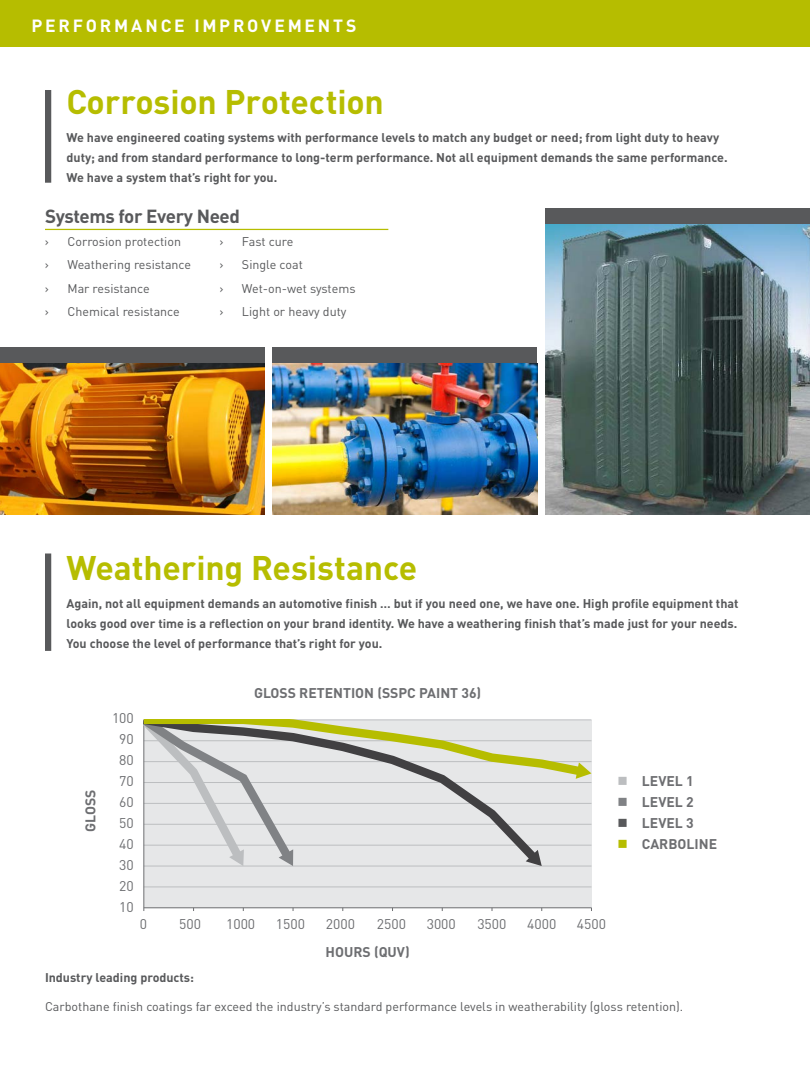
<style>
.page{position:relative;width:810px;height:1080px;background:#fff}
.page>*{position:absolute;margin:0;border:0;box-sizing:border-box;transform-origin:0 0}
.t1{font:700 33.75px "DIN";letter-spacing:-.005em;color:#b6bd00}
.t2{font:700 18.75px "DIN";letter-spacing:-.02em;color:#58595b}
.t3{font:700 17.5px "DIN Pro";letter-spacing:.155em;color:#fff}
.t4{font:700 14px "DIN Pro";color:#6d6e71}
.t5{font:14px/20.9px "DIN Pro";color:#6d6e71;text-align:center}
.t6{font:700 12.5px/20px "DIN Pro";color:#58595b}
.t7{font:12.5px "DIN Pro";color:#58595b}
.s1{color:#bcbec0}
.s2{color:#808285}
.s3{color:#58595b}
.s4{color:#b6bd00}
</style>
<div class="page">
<div style="left:144px;top:720px;width:447px;height:188px;background:#e6e7e8"></div>
<hr style="left:144px;top:887px;width:447px;height:1px;background:#bcbec0">
<hr style="left:144px;top:907px;width:447px;height:1px;background:#6d6e71">
<hr style="left:143px;top:720px;width:1px;height:191px;background:#6d6e71">
<svg style="left:144px;top:720px;width:447px;height:147px"></svg>
<img style="left:546px;top:224px;width:264px;height:290px">
<img style="left:0;top:363px;width:264px;height:151px">
<div style="left:0;top:0;width:810px;height:47px;background:#b6bd00"></div>
<div style="left:45px;top:90px;width:6px;height:93px;background:#58595b"></div>
<div style="left:45px;top:554px;width:6px;height:97px;background:#58595b"></div>
<img style="left:273px;top:363px;width:264px;height:151px">
<div style="left:546px;top:208px;width:264px;height:16px;background:#58595b"></div>
<div style="left:273px;top:347px;width:264px;height:16px;background:#58595b"></div>
<div style="left:0;top:347px;width:264px;height:16px;background:#58595b"></div>
<hr style="left:45px;top:229px;width:343px;height:1px;background:#b6bd00">
<h3 class="t3" style="left:31px;top:11px;width:327px">PERFORMANCE IMPROVEMENTS</h3>
<h1 class="t1" style="left:67px;top:80px;width:319px">Corrosion Protection</h1>
<p class="t6" style="left:67px;top:126px;width:663px">We have engineered coating systems with performance levels to match any budget or need; from light duty to heavy duty; and from standard performance to long-term performance. Not all equipment demands the same performance.<br>We have a system that’s right for you.</p>
<h2 class="t2" style="left:45px;top:204px;width:197px">Systems for Every Need</h2>
<p class="t7" style="left:45px;top:232px;width:6px">›</p>
<p class="t7" style="left:67px;top:232px;width:115px">Corrosion protection</p>
<p class="t7" style="left:45px;top:255px;width:6px">›</p>
<p class="t7" style="left:67px;top:255px;width:125px">Weathering resistance</p>
<p class="t7" style="left:45px;top:278px;width:6px">›</p>
<p class="t7" style="left:67px;top:278px;width:84px">Mar resistance</p>
<p class="t7" style="left:45px;top:301px;width:6px">›</p>
<p class="t7" style="left:67px;top:301px;width:114px">Chemical resistance</p>
<p class="t7" style="left:219px;top:232px;width:6px">›</p>
<p class="t7" style="left:242px;top:232px;width:53px">Fast cure</p>
<p class="t7" style="left:219px;top:255px;width:6px">›</p>
<p class="t7" style="left:242px;top:255px;width:62px">Single coat</p>
<p class="t7" style="left:219px;top:278px;width:6px">›</p>
<p class="t7" style="left:242px;top:278px;width:115px">Wet-on-wet systems</p>
<p class="t7" style="left:219px;top:301px;width:6px">›</p>
<p class="t7" style="left:242px;top:301px;width:106px">Light or heavy duty</p>
<h1 class="t1" style="left:67px;top:546px;width:352px">Weathering Resistance</h1>
<p class="t6" style="left:67px;top:592px;width:674px;text-align:justify">Again, not all equipment demands an automotive finish … but if you need one, we have one. High profile equipment that looks good over time is a reflection on your brand identity. We have a weathering finish that’s made just for your needs.<br>You choose the level of performance that’s right for you.</p>
<p class="t4" style="left:79px;top:832px;width:43px;rotate:-90deg">GLOSS</p>
<p class="t5" style="left:112px;top:707px;width:23px">100<br>90<br>80<br>70<br>60<br>50<br>40<br>30<br>20<br>10</p>
<p class="t4" style="left:254px;top:682px;width:229px">GLOSS RETENTION (SSPC PAINT 36)</p>
<p class="t5" style="left:140px;top:912px;width:9px">0</p>
<p class="t5" style="left:179px;top:912px;width:23px">500</p>
<p class="t5" style="left:226px;top:912px;width:31px">1000</p>
<p class="t5" style="left:276px;top:912px;width:31px">1500</p>
<p class="t5" style="left:326px;top:912px;width:31px">2000</p>
<p class="t5" style="left:377px;top:912px;width:31px">2500</p>
<p class="t5" style="left:427px;top:912px;width:31px">3000</p>
<p class="t5" style="left:477px;top:912px;width:31px">3500</p>
<p class="t5" style="left:527px;top:912px;width:31px">4000</p>
<p class="t5" style="left:577px;top:912px;width:31px">4500</p>
<p class="t4" style="left:326px;top:941px;width:86px">HOURS (QUV)</p>
<p class="t4" style="left:618px;top:769px;width:78px"><span class="s1">■</span> LEVEL 1</p>
<p class="t4" style="left:618px;top:790px;width:78px"><span class="s2">■</span> LEVEL 2</p>
<p class="t4" style="left:618px;top:811px;width:78px"><span class="s3">■</span> LEVEL 3</p>
<p class="t4" style="left:618px;top:832px;width:101px"><span class="s4">■</span> CARBOLINE</p>
<p class="t6" style="left:45px;top:966px;width:151px">Industry leading products:</p>
<p class="t7" style="left:45px;top:996px;width:640px">Carbothane finish coatings far exceed the industry’s standard performance levels in weatherability (gloss retention).</p>
</div>
